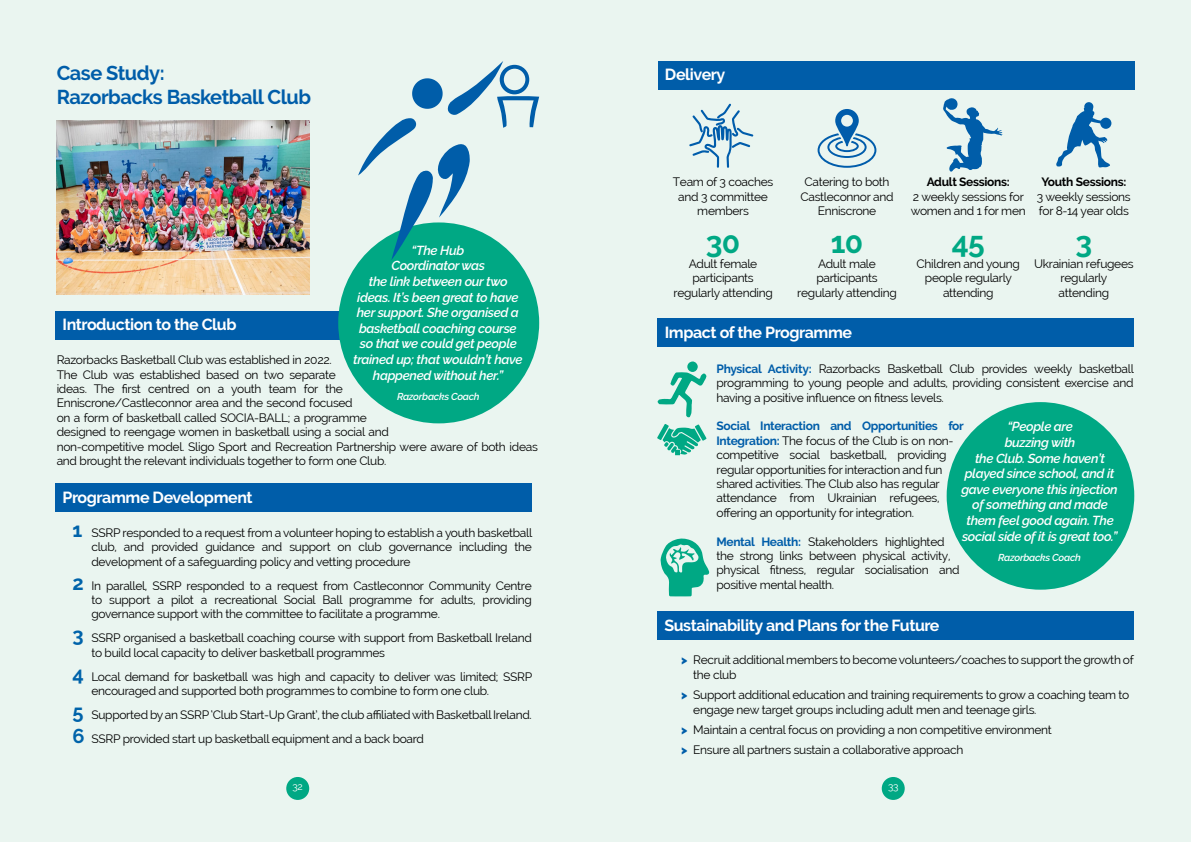
<style>
.page{position:relative;width:1191px;height:842px;background:#eaf5f0}
.page>*{position:absolute;margin:0;border:0;box-sizing:border-box;transform-origin:0 0}
.t1{font:700 30px "Raleway";color:#00a884}
.t2{font:700 20px/24px "Raleway";letter-spacing:-.025em;color:#005da9}
.t3{font:700 16px "Raleway";letter-spacing:-.025em;color:#fff}
.t4{font:italic 600 13px/15.6px "Raleway";letter-spacing:-.025em;color:#fff;text-align:center}
.t5{font:12px/14.4px "Raleway";letter-spacing:-.025em;color:#000}
.t6{font:700 12px "Raleway";letter-spacing:-.025em;color:#000}
.t7{font:italic 600 10px "Raleway";letter-spacing:-.025em;color:#fff}
.t8{font:10px "Raleway";color:#fff}
.s1{font-weight:700;font-size:20px;color:#0063aa}
.s2{font-weight:700;color:#005da9}
.s3{font-weight:900;color:#005da9}
</style>
<div class="page">
<div style="left:286px;top:777px;width:23px;height:23px;background:#00a884;border-radius:50%"></div>
<div style="left:881px;top:777px;width:23px;height:23px;background:#00a884;border-radius:50%"></div>
<img style="left:57px;top:120px;width:252px;height:174px">
<div style="left:55px;top:311px;width:477px;height:28px;background:#005da9"></div>
<div style="left:338px;top:222px;width:201px;height:201px;background:#00a884;border-radius:50%"></div>
<div style="left:658px;top:61px;width:476px;height:28px;background:#005da9"></div>
<svg style="left:817px;top:109px;width:59px;height:59px"></svg>
<svg style="left:689px;top:104px;width:64px;height:64px"></svg>
<svg style="left:358px;top:61px;width:181px;height:199px"></svg>
<svg style="left:1056px;top:102px;width:55px;height:66px"></svg>
<svg style="left:943px;top:98px;width:59px;height:74px"></svg>
<div style="left:55px;top:483px;width:477px;height:29px;background:#005da9"></div>
<div style="left:657px;top:318px;width:477px;height:29px;background:#005da9"></div>
<svg style="left:660px;top:538px;width:49px;height:58px"></svg>
<svg style="left:657px;top:372px;width:49px;height:45px"></svg>
<div style="left:687px;top:361px;width:11px;height:11px;background:#00a884;border-radius:50%"></div>
<svg style="left:657px;top:424px;width:49px;height:32px"></svg>
<div style="left:946px;top:402px;width:188px;height:188px;background:#00a884;border-radius:50%"></div>
<div style="left:657px;top:611px;width:476px;height:29px;background:#005da9"></div>
<h2 class="t2" style="left:57px;top:61px;width:256px">Case Study:<br>Razorbacks Basketball Club</h2>
<p class="t4" style="left:353px;top:242px;width:171px">“The Hub<br>Coordinator was<br>the link between our two ideas. It’s been great to have her support. She organised a basketball coaching course so that we could get people trained up; that wouldn’t have happened without her.”</p>
<p class="t7" style="left:397px;top:390px;width:84px">Razorbacks Coach</p>
<h3 class="t3" style="left:63px;top:316px;width:176px">Introduction to the Club</h3>
<p class="t5" style="left:57px;top:353px;width:483px">Razorbacks Basketball Club was established in 2022.<br>The Club was established based on two separate<br>ideas. The first centred on a youth team for the<br>Enniscrone/Castleconnor area and the second focused<br>on a form of basketball called SOCIA-BALL; a programme<br>designed to reengage women in basketball using a social and<br>non-competitive model. Sligo Sport and Recreation Partnership were aware of both ideas and brought the relevant individuals together to form one Club.</p>
<h3 class="t3" style="left:63px;top:488px;width:192px">Programme Development</h3>
<p class="t5" style="left:91px;top:525px;width:442px;text-align:justify;text-indent:-19px"><span class="s1">1</span> SSRP responded to a request from a volunteer hoping to establish a youth basketball club, and provided guidance and support on club governance including the development of a safeguarding policy and vetting procedure</p>
<p class="t5" style="left:91px;top:578px;width:442px;text-align:justify;text-indent:-19px"><span class="s1">2</span> In parallel, SSRP responded to a request from Castleconnor Community Centre to support a pilot a recreational Social Ball programme for adults, providing governance support with the committee to facilitate a programme.</p>
<p class="t5" style="left:91px;top:631px;width:442px;text-indent:-19px"><span class="s1">3</span> SSRP organised a basketball coaching course with support from Basketball Ireland to build local capacity to deliver basketball programmes</p>
<p class="t5" style="left:91px;top:669px;width:442px;text-indent:-19px"><span class="s1">4</span> Local demand for basketball was high and capacity to deliver was limited; SSRP encouraged and supported both programmes to combine to form one club.</p>
<p class="t5" style="left:73px;top:703px;width:460px;line-height:24px"><span class="s1">5</span> Supported byan SSRP‘Club Start-Up Grant’, the club affiliatedwith BasketballIreland.<br><span class="s1">6</span> SSRP provided start up basketball equipment and a back board</p>
<h3 class="t3" style="left:665px;top:65px;width:62px">Delivery</h3>
<p class="t5" style="left:673px;top:175px;width:102px;text-align:center">Team of 3 coaches and 3 committee members</p>
<p class="t5" style="left:800px;top:175px;width:95px;text-align:center">Catering to both<br>Castleconnor and<br>Enniscrone</p>
<p class="t6" style="left:926px;top:175px;width:85px">Adult Sessions:</p>
<p class="t5" style="left:911px;top:189px;width:116px">2 weekly sessions for women and 1 for men</p>
<h1 class="t1" style="left:706px;top:226px;width:36px">30</h1>
<p class="t5" style="left:673px;top:256px;width:101px;text-align:center">Adult female participants regularly attending</p>
<h1 class="t1" style="left:830px;top:226px;width:34px">10</h1>
<p class="t5" style="left:797px;top:256px;width:101px;text-align:center">Adult male participants regularly attending</p>
<h1 class="t1" style="left:951px;top:226px;width:34px">45</h1>
<p class="t5" style="left:916px;top:256px;width:105px;text-align:center">Children and young people regularly attending</p>
<p class="t6" style="left:1041px;top:175px;width:87px">Youth Sessions:</p>
<p class="t5" style="left:1037px;top:189px;width:95px">3 weekly sessions for 8-14 year olds</p>
<h1 class="t1" style="left:1075px;top:226px;width:18px">3</h1>
<p class="t5" style="left:1034px;top:256px;width:101px;text-align:center">Ukrainian refugees regularly attending</p>
<h3 class="t3" style="left:664px;top:323px;width:189px">Impact of the Programme</h3>
<p class="t5" style="left:716px;top:361px;width:419px;text-align:justify"><span class="s2">Physical Activity:</span> Razorbacks Basketball Club provides weekly basketball programming to young people and adults, providing consistent exercise and having a positive influence on fitness levels.</p>
<p class="t5" style="left:716px;top:419px;width:249px"><span class="s2">Social Interaction and Opportunities for Integration:</span> The focus of the Club is on non&shy;competitive social basketball, providing regular opportunities for interaction and fun shared activities. The Club also has regular attendance from Ukrainian refugees, offering an opportunity for integration.</p>
<p class="t5" style="left:716px;top:534px;width:245px"><span class="s2">Mental Health:</span> Stakeholders highlighted the strong links between physical activity, physical fitness, regular socialisation and positive mental health.</p>
<p class="t4" style="left:961px;top:419px;width:158px">“People are<br>buzzing with<br>the Club. Some haven’t played since school, and it gave everyone this injection of something and made them feel good again. The social side of it is great too.”</p>
<p class="t7" style="left:998px;top:551px;width:84px">Razorbacks Coach</p>
<h3 class="t3" style="left:664px;top:616px;width:277px">Sustainability and Plans for the Future</h3>
<p class="t5" style="left:693px;top:653px;width:442px;line-height:15px;text-indent:-12px"><span class="s3">&gt;</span> Recruit additional members to become volunteers/coaches to support the growth of the club</p>
<p class="t5" style="left:693px;top:688px;width:437px;line-height:15px;text-indent:-12px"><span class="s3">&gt;</span> Support additional education and training requirements to grow a coaching team to engage new target groups including adult men and teenage girls.</p>
<p class="t5" style="left:681px;top:720px;width:372px;line-height:20px"><span class="s3">&gt;</span> Maintain a central focus on providing a non competitive environment <span class="s3">&gt;</span> Ensure all partners sustain a collaborative approach</p>
<p class="t8" style="left:292px;top:780px;width:12px">32</p>
<p class="t8" style="left:888px;top:780px;width:12px">33</p>
</div>
